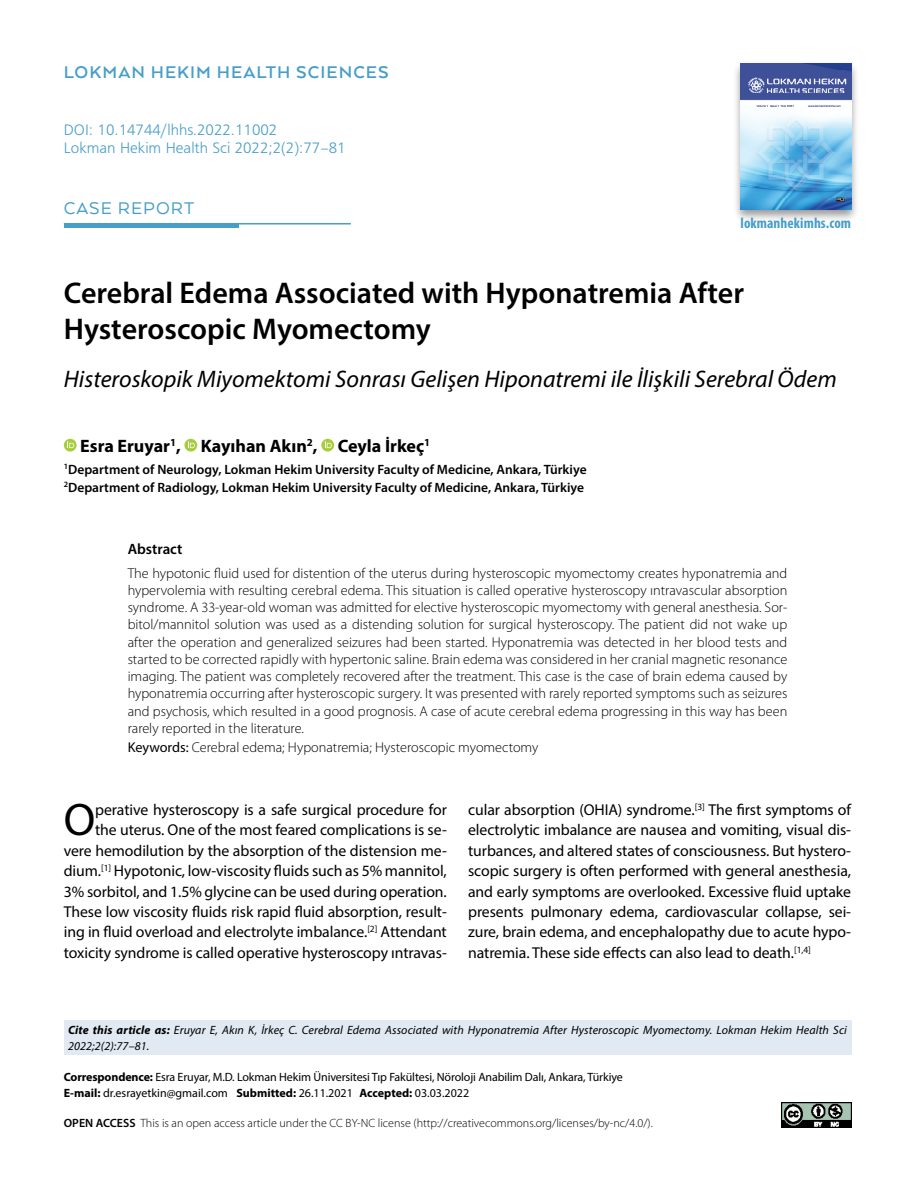
<style>
.page{position:relative;width:915px;height:1191px;background:#fff}
.page>*{position:absolute;margin:0;border:0;box-sizing:border-box;transform-origin:0 0}
.t1{font:45.75px "Myriad Pro";color:#000}
.t2{font:600 30px/36px "Myriad Pro";color:#000}
.t3{font:italic 24px "Myriad Pro";color:#000}
.t4{font:700 19.5px "Arquitecta";letter-spacing:.055em;color:#479ec8}
.t5{font:19.5px "Arquitecta";letter-spacing:.055em;color:#479ec8}
.t6{font:700 18px "Myriad Pro";color:#000}
.t7{font:15.75px/20.4px "Myriad Pro";letter-spacing:-.005em;color:#000;text-align:right}
.t8{font:15.75px/18px "Frugal Normal Tr";color:#479ec8}
.t9{font:700 condensed 15px "Myriad Pro";letter-spacing:.01em;color:#479ec8}
.t10{font:600 15px "Myriad Pro";color:#000}
.t11{font:300 14.25px/17.2px "Myriad Pro";color:#000;text-align:justify}
.t12{font:600 13.5px/18px "Myriad Pro";color:#000}
.t13{font:12px/16.5px "Myriad Pro";letter-spacing:-.01em;color:#000}
.t14{font:italic 12px/16.5px "Myriad Pro";letter-spacing:.01em;color:#000}
.t15{font:300 12px "Myriad Pro";color:#000}
.s1{font-weight:400}
.s2{font-weight:700}
.s3{font-weight:600}
</style>
<div class="page">
<div style="left:64px;top:1020px;width:786px;height:34px;background:#e1eaf3"></div>
<svg style="left:64px;top:439px;width:13px;height:12px"></svg>
<svg style="left:67px;top:441px;width:7px;height:7px"></svg>
<svg style="left:184px;top:439px;width:13px;height:12px"></svg>
<svg style="left:188px;top:441px;width:7px;height:7px"></svg>
<svg style="left:321px;top:439px;width:13px;height:12px"></svg>
<svg style="left:324px;top:441px;width:7px;height:7px"></svg>
<div style="left:732px;top:60px;width:126px;height:162px;background:#000;opacity:.45"></div>
<img style="left:740px;top:64px;width:110px;height:146px">
<hr style="left:64px;top:223px;width:287px;height:1px;background:#479ec8">
<hr style="left:64px;top:224px;width:175px;height:3px;background:#479ec8">
<img style="left:781px;top:1102px;width:69px;height:25px">
<h3 class="t4" style="left:64px;top:60px;width:326px">LOKMAN HEKIM HEALTH SCIENCES</h3>
<p class="t8" style="left:64px;top:120px;width:283px">DOI: 10.14744/lhhs.2022.11002<br>Lokman Hekim Health Sci 2022;2(2):77–81</p>
<h3 class="t5" style="left:64px;top:196px;width:132px">CASE REPORT</h3>
<p class="t9" style="left:740px;top:213px;width:112px">lokmanhekimhs.com</p>
<h2 class="t2" style="left:64px;top:274px;width:681px">Cerebral Edema Associated with Hyponatremia After<br>Hysteroscopic Myomectomy</h2>
<h3 class="t3" style="left:64px;top:364px;width:774px">Histeroskopik Miyomektomi Sonrası Gelişen Hiponatremi ile İlişkili Serebral Ödem</h3>
<p class="t6" style="left:80px;top:434px;width:351px">Esra Eruyar<sup>1</sup>, Kayıhan Akın<sup>2</sup>, Ceyla İrkeç<sup>1</sup></p>
<p class="t12" style="left:64px;top:460px;width:524px"><sup>1</sup>Department of Neurology, Lokman Hekim University Faculty of Medicine, Ankara, Türkiye<br><sup>2</sup>Department of Radiology, Lokman Hekim University Faculty of Medicine, Ankara, Türkiye</p>
<p class="t10" style="left:128px;top:539px;width:56px">Abstract</p>
<p class="t11" style="left:128px;top:564px;width:661px">The hypotonic fluid used for distention of the uterus during hysteroscopic myomectomy creates hyponatremia and hypervolemia with resulting cerebral edema. This situation is called operative hysteroscopy ıntravascular absorption syndrome. A 33-year-old woman was admitted for elective hysteroscopic myomectomy with general anesthesia. Sor&shy;bitol/mannitol solution was used as a distending solution for surgical hysteroscopy. The patient did not wake up after the operation and generalized seizures had been started. Hyponatremia was detected in her blood tests and started to be corrected rapidly with hypertonic saline. Brain edema was considered in her cranial magnetic resonance imaging. The patient was completely recovered after the treatment. This case is the case of brain edema caused by hyponatremia occurring after hysteroscopic surgery. It was presented with rarely reported symptoms such as seizures and psychosis, which resulted in a good prognosis. A case of acute cerebral edema progressing in this way has been rarely reported in the literature.</p>
<p class="t11" style="left:128px;top:739px;width:412px"><span class="s1">Keywords:</span> Cerebral edema; Hyponatremia; Hysteroscopic myomectomy</p>
<p class="t7" style="left:64px;top:799px;width:384px">perative hysteroscopy is a safe surgical procedure for<br>the uterus. One of the most feared complications is se&shy;vere hemodilution by the absorption of the distension me&shy;dium.<sup>[1]</sup> Hypotonic, low-viscosity fluids such as 5% mannitol, 3% sorbitol, and 1.5% glycine can be used during operation.<br>These low viscosity fluids risk rapid fluid absorption, result&shy;ing in fluid overload and electrolyte imbalance.<sup>[2]</sup> Attendant toxicity syndrome is called operative hysteroscopy ıntravas-</p>
<p class="t7" style="left:468px;top:799px;width:384px;text-align:justify">cular absorption (OHIA) syndrome.<sup>[3]</sup> The first symptoms of electrolytic imbalance are nausea and vomiting, visual dis&shy;turbances, and altered states of consciousness. But hystero&shy;scopic surgery is often performed with general anesthesia, and early symptoms are overlooked. Excessive fluid uptake presents pulmonary edema, cardiovascular collapse, sei&shy;zure, brain edema, and encephalopathy due to acute hypo&shy;natremia. These side effects can also lead to death.<sup>[1,4]</sup></p>
<h1 class="t1" style="left:64px;top:792px;width:33px">O</h1>
<p class="t14" style="left:68px;top:1021px;width:780px"><span class="s2">Cite this article as:</span> Eruyar E, Akın K, İrkeç C. Cerebral Edema Associated with Hyponatremia After Hysteroscopic Myomectomy. Lokman Hekim Health Sci<br>2022;2(2):77–81.</p>
<p class="t13" style="left:64px;top:1068px;width:560px"><span class="s2">Correspondence:</span> Esra Eruyar, M.D. Lokman Hekim Üniversitesi Tıp Fakültesi, Nöroloji Anabilim Dalı, Ankara, Türkiye<br><span class="s2">E-mail:</span> dr.esrayetkin@gmail.com <span class="s2">Submitted:</span> 26.11.2021 <span class="s2">Accepted:</span> 03.03.2022</p>
<p class="t15" style="left:64px;top:1116px;width:590px"><span class="s3">OPEN ACCESS</span> This is an open access article under the CC BY-NC license (http://creativecommons.org/licenses/by-nc/4.0/).</p>
</div>
